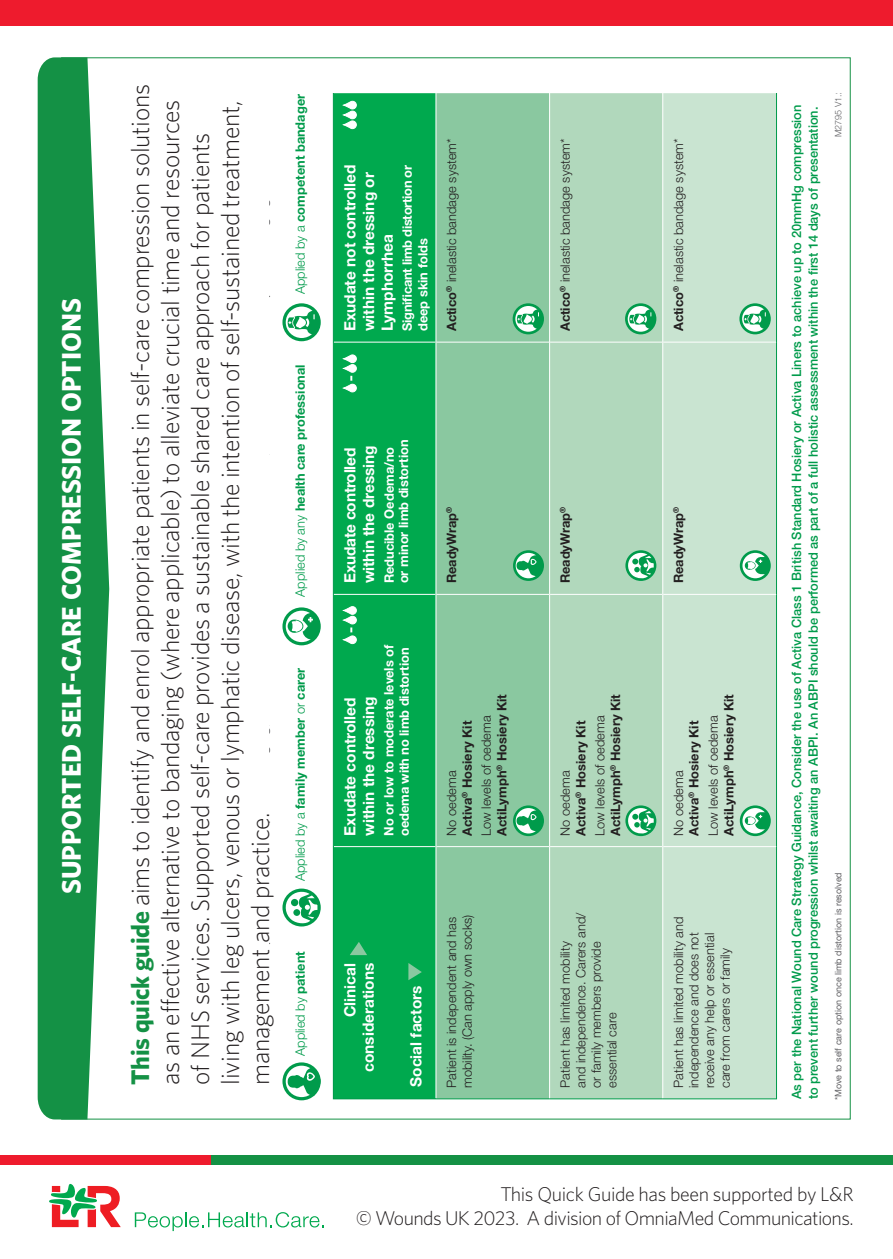
<style>
.page{position:relative;width:893px;height:1259px;background:#fff}
.page>*{position:absolute;margin:0;border:0;box-sizing:border-box;transform-origin:0 0}
.t1{font:700 27px "Whitney";color:#fff}
.Box_Bullets{font:300 25.5px/30px "Whitney";letter-spacing:-.01em;color:#231f20}
.Text_fullout{font:300 19.8px "Whitney";letter-spacing:-.03em;color:#231f20}
.t2{font:700 15.6px/18.6px "Helvetica Neue LT Pro";color:#fff}
.t3{font:300 12.9px/15.6px "Helvetica Neue LT Pro";color:#231f20}
.t4{font:500 12.9px/16.8px "Helvetica Neue LT Pro";color:#009b4b}
.t5{font:700 12.9px/15.6px "Helvetica Neue LT Pro";color:#231f20}
.t6{font:700 12.9px/15.6px "Helvetica Neue LT Pro";color:#fff}
.t7{font:700 12.9px "Helvetica Neue LT Pro";color:#009b4b}
.t8{font:700 12.9px/15.6px "Helvetica Neue LT Pro";letter-spacing:-.02em;color:#fff}
.t9{font:300 12.9px "Helvetica Neue LT Pro";color:#009b4b}
.t10{font:9px "Helvetica Neue LT Pro";color:#636366}
.t11{font:300 9px "Helvetica Neue LT Pro";color:#636366}
.s1{font-weight:700;color:#149145}
.s2{font-weight:300}
.s3{font-weight:700}
</style>
<div class="page">
<svg style="left:49px;top:1183px;width:72px;height:44px"></svg>
<svg style="left:135px;top:1212px;width:189px;height:19px"></svg>
<div style="left:0;top:0;width:893px;height:26px;background:#ee1b2d"></div>
<div style="left:61px;top:57px;width:790px;height:1062px;background:#fff;border:1px solid #149145"></div>
<svg style="left:38px;top:57px;width:71px;height:1062px;background:#37a161"></svg>
<div style="left:333px;top:846px;width:103px;height:253px;background:#00a94e"></div>
<div style="left:334px;top:93px;width:101px;height:753px;background:#00a94e"></div>
<div style="left:436px;top:93px;width:113px;height:1005px;background:#8ac8a0"></div>
<div style="left:550px;top:93px;width:112px;height:1005px;background:#b1d8bc"></div>
<div style="left:663px;top:93px;width:113px;height:1005px;background:#c9e4d1"></div>
<hr style="left:334px;top:846px;width:101px;height:1px;background:#fff">
<hr style="left:334px;top:594px;width:101px;height:1px;background:#fff">
<hr style="left:334px;top:342px;width:101px;height:1px;background:#fff">
<hr style="left:435px;top:846px;width:1px;height:252px;background:#fff">
<hr style="left:436px;top:846px;width:113px;height:1px;background:#fff">
<hr style="left:436px;top:594px;width:113px;height:1px;background:#fff">
<hr style="left:436px;top:342px;width:113px;height:1px;background:#fff">
<hr style="left:550px;top:846px;width:112px;height:1px;background:#fff">
<hr style="left:550px;top:594px;width:112px;height:1px;background:#fff">
<hr style="left:550px;top:342px;width:112px;height:1px;background:#fff">
<hr style="left:663px;top:846px;width:113px;height:1px;background:#fff">
<hr style="left:663px;top:594px;width:113px;height:1px;background:#fff">
<hr style="left:663px;top:342px;width:113px;height:1px;background:#fff">
<hr style="left:333px;top:846px;width:1px;height:253px;background:#009b4b">
<hr style="left:334px;top:1098px;width:102px;height:1px;background:#009b4b">
<hr style="left:333px;top:594px;width:1px;height:252px;background:#009b4b">
<hr style="left:333px;top:342px;width:1px;height:252px;background:#009b4b">
<hr style="left:333px;top:93px;width:1px;height:249px;background:#009b4b">
<hr style="left:436px;top:1098px;width:114px;height:1px;background:#009b4b">
<hr style="left:550px;top:1098px;width:113px;height:1px;background:#009b4b">
<hr style="left:663px;top:1098px;width:113px;height:1px;background:#009b4b">
<hr style="left:776px;top:846px;width:1px;height:253px;background:#009b4b">
<hr style="left:776px;top:594px;width:1px;height:252px;background:#009b4b">
<hr style="left:776px;top:342px;width:1px;height:252px;background:#009b4b">
<hr style="left:776px;top:93px;width:1px;height:249px;background:#009b4b">
<svg style="left:741px;top:806px;width:28px;height:29px"></svg>
<div style="left:740px;top:805px;width:31px;height:31px;border:3px solid #009b4b;border-radius:50%"></div>
<svg style="left:745px;top:811px;width:24px;height:19px"></svg>
<svg style="left:625px;top:805px;width:31px;height:31px"></svg>
<svg style="left:626px;top:807px;width:28px;height:27px"></svg>
<div style="left:513px;top:805px;width:31px;height:31px;border:3px solid #009b4b;border-radius:50%"></div>
<svg style="left:516px;top:809px;width:27px;height:23px"></svg>
<div style="left:513px;top:550px;width:31px;height:31px;border:3px solid #009b4b;border-radius:50%"></div>
<svg style="left:516px;top:554px;width:27px;height:23px"></svg>
<svg style="left:625px;top:550px;width:31px;height:31px"></svg>
<svg style="left:626px;top:552px;width:28px;height:27px"></svg>
<svg style="left:741px;top:551px;width:28px;height:28px"></svg>
<div style="left:740px;top:550px;width:31px;height:31px;border:3px solid #009b4b;border-radius:50%"></div>
<svg style="left:745px;top:556px;width:24px;height:18px"></svg>
<svg style="left:284px;top:1064px;width:35px;height:34px"></svg>
<div style="left:282px;top:1062px;width:39px;height:38px;border:3px solid #009b4b;border-radius:50%"></div>
<svg style="left:288px;top:1067px;width:33px;height:28px"></svg>
<svg style="left:282px;top:888px;width:39px;height:38px"></svg>
<svg style="left:284px;top:890px;width:33px;height:34px"></svg>
<svg style="left:284px;top:609px;width:35px;height:35px"></svg>
<div style="left:282px;top:607px;width:39px;height:38px;border:3px solid #009b4b;border-radius:50%"></div>
<svg style="left:288px;top:613px;width:31px;height:27px"></svg>
<svg style="left:408px;top:963px;width:14px;height:17px"></svg>
<svg style="left:350px;top:942px;width:17px;height:13px"></svg>
<svg style="left:343px;top:606px;width:14px;height:38px"></svg>
<svg style="left:343px;top:354px;width:14px;height:38px"></svg>
<svg style="left:343px;top:101px;width:14px;height:28px"></svg>
<svg style="left:284px;top:305px;width:35px;height:35px"></svg>
<div style="left:282px;top:303px;width:39px;height:38px;border:3px solid #009b4b;border-radius:50%"></div>
<svg style="left:288px;top:310px;width:31px;height:25px"></svg>
<svg style="left:514px;top:305px;width:29px;height:28px"></svg>
<div style="left:513px;top:303px;width:31px;height:31px;border:3px solid #009b4b;border-radius:50%"></div>
<svg style="left:517px;top:309px;width:26px;height:20px"></svg>
<svg style="left:626px;top:305px;width:29px;height:28px"></svg>
<div style="left:625px;top:303px;width:31px;height:31px;border:3px solid #009b4b;border-radius:50%"></div>
<svg style="left:629px;top:309px;width:26px;height:20px"></svg>
<svg style="left:741px;top:305px;width:28px;height:28px"></svg>
<div style="left:739px;top:303px;width:32px;height:31px;border:3px solid #009b4b;border-radius:50%"></div>
<svg style="left:744px;top:309px;width:25px;height:20px"></svg>
<div style="left:0;top:1155px;width:212px;height:10px;background:#ee1b2d"></div>
<div style="left:212px;top:1155px;width:681px;height:10px;background:#149145"></div>
<p class="t1" style="left:55px;top:894px;width:597px;rotate:-90deg">SUPPORTED SELF-CARE COMPRESSION OPTIONS</p>
<p class="Box_Bullets" style="left:125px;top:1084px;width:1002px;rotate:-90deg"><span class="s1">This quick guide</span> aims to identify and enrol appropriate patients in self-care compression solutions as an effective alternative to bandaging (where applicable) to alleviate crucial time and resources of NHS services. Supported self-care provides a sustainable shared care approach for patients living with leg ulcers, venous or lymphatic disease, with the intention of self-sustained treatment, management and practice.</p>
<p class="t7" style="left:292px;top:294px;width:202px;rotate:-90deg"><span class="s2">Applied by a</span> competent bandager</p>
<p class="t7" style="left:292px;top:596px;width:234px;rotate:-90deg"><span class="s2">Applied by any</span> health care professional</p>
<p class="t7" style="left:292px;top:881px;width:215px;rotate:-90deg"><span class="s2">Applied by a</span> family member <span class="s2">or</span> carer</p>
<p class="t9" style="left:292px;top:1056px;width:106px;rotate:-90deg">Applied by <span class="s3">patient</span></p>
<p class="t2" style="left:340px;top:331px;width:168px;rotate:-90deg">Exudate not controlled within the dressing or<br>Lymphorrhea</p>
<p class="t8" style="left:399px;top:331px;width:168px;rotate:-90deg">Significant limb distortion or deep skin folds</p>
<p class="t3" style="left:444px;top:331px;width:194px;rotate:-90deg"><span class="s3">Actico</span><sup>®</sup> inelastic bandage system*</p>
<p class="t2" style="left:340px;top:583px;width:140px;rotate:-90deg">Exudate controlled within the dressing</p>
<p class="t6" style="left:382px;top:583px;width:145px;line-height:14.1px;rotate:-90deg">Reducible Oedema/no or minor limb distortion</p>
<p class="t6" style="left:381px;top:835px;width:192px;rotate:-90deg">No or low to moderate levels of oedema with no limb distortion</p>
<p class="t2" style="left:340px;top:835px;width:141px;rotate:-90deg">Exudate controlled within the dressing</p>
<p class="t5" style="left:444px;top:583px;width:78px;rotate:-90deg">ReadyWrap<sup>®</sup></p>
<p class="t5" style="left:478px;top:835px;width:143px;rotate:-90deg"><span class="s2">Low levels of oedema<br></span>ActiLymph<sup>®</sup> Hosiery Kit</p>
<p class="t5" style="left:444px;top:835px;width:116px;rotate:-90deg"><span class="s2">No oedema<br></span>Activa<sup>®</sup> Hosiery Kit</p>
<p class="t2" style="left:341px;top:1072px;width:110px;text-align:right;rotate:-90deg">Clinical considerations</p>
<p class="t2" style="left:406px;top:1087px;width:103px;rotate:-90deg">Social factors</p>
<p class="t3" style="left:444px;top:1088px;width:175px;rotate:-90deg">Patient is independent and has mobility. (Can apply own socks)</p>
<p class="t3" style="left:557px;top:331px;width:194px;rotate:-90deg"><span class="s3">Actico</span><sup>®</sup> inelastic bandage system*</p>
<p class="t3" style="left:670px;top:331px;width:194px;rotate:-90deg"><span class="s3">Actico</span><sup>®</sup> inelastic bandage system*</p>
<p class="t5" style="left:557px;top:583px;width:78px;rotate:-90deg">ReadyWrap<sup>®</sup></p>
<p class="t5" style="left:592px;top:835px;width:143px;rotate:-90deg"><span class="s2">Low levels of oedema<br></span>ActiLymph<sup>®</sup> Hosiery Kit</p>
<p class="t5" style="left:557px;top:835px;width:116px;rotate:-90deg"><span class="s2">No oedema<br></span>Activa<sup>®</sup> Hosiery Kit</p>
<p class="t3" style="left:557px;top:1088px;width:177px;rotate:-90deg">Patient has limited mobility<br>and independence. Carers and/ or family members provide essential care</p>
<p class="t5" style="left:670px;top:583px;width:78px;rotate:-90deg">ReadyWrap<sup>®</sup></p>
<p class="t5" style="left:705px;top:835px;width:143px;rotate:-90deg"><span class="s2">Low levels of oedema<br></span>ActiLymph<sup>®</sup> Hosiery Kit</p>
<p class="t5" style="left:670px;top:835px;width:116px;rotate:-90deg"><span class="s2">No oedema<br></span>Activa<sup>®</sup> Hosiery Kit</p>
<p class="t3" style="left:670px;top:1088px;width:172px;rotate:-90deg">Patient has limited mobility and independence and does not receive any help or essential care from carers or family</p>
<p class="t4" style="left:788px;top:1099px;width:996px;rotate:-90deg">As per the National Wound Care Strategy Guidance, Consider the use of Activa Class 1 British Standard Hosiery or Activa Liners to achieve up to 20mmHg compression to prevent further wound progression whilst awaiting an ABPI. An ABPI should be performed as part of a full holistic assessment within the first 14 days of presentation.</p>
<p class="t11" style="left:833px;top:137px;width:49px;rotate:-90deg">M2795 V1.2</p>
<p class="t10" style="left:833px;top:1100px;width:229px;rotate:-90deg">*Move to self care option once limb distortion is resolved</p>
<p class="Text_fullout" style="left:500px;top:1183px;width:355px">This Quick Guide has been supported by L&amp;R</p>
<p class="Text_fullout" style="left:356px;top:1207px;width:499px">© Wounds UK 2023. A division of OmniaMed Communications.</p>
</div>
